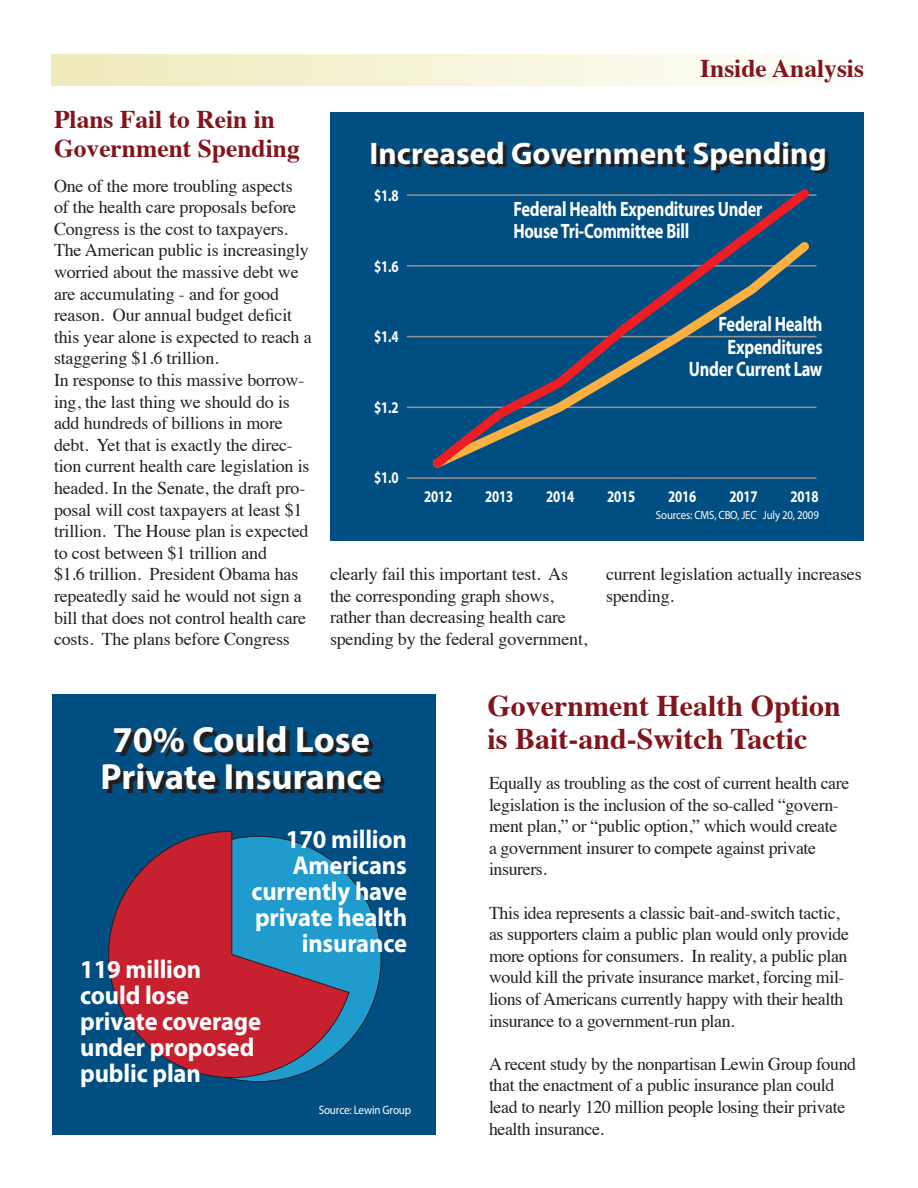
<style>
.page{position:relative;width:918px;height:1188px;background:#fff}
.page>*{position:absolute;margin:0;border:0;box-sizing:border-box;transform-origin:0 0}
.t1{font:700 36.6px/36.6px "Myriad Pro";color:#fff;text-align:center}
.t2{font:700 31.35px "Myriad Pro";color:#fff}
.t3{font:700 30px/33px "Times";color:#82151c}
.t4{font:700 25.95px/26px "Myriad Pro";letter-spacing:-.005em;color:#fff;text-align:right;scale:.95 1}
.t5{font:700 25.5px/28.5px "Times";color:#82151c}
.t6{font:700 20.85px/22.4px "Myriad Pro";letter-spacing:-.015em;color:#fff;text-align:right;scale:.79 1}
.t7{font:18px/21.6px "Times";letter-spacing:-.01em;color:#231f20}
.t8{font:700 16.35px "Myriad Pro";letter-spacing:-.015em;color:#fff;scale:.79 1}
.t9{font:12.15px "Myriad Pro";letter-spacing:-.015em;color:#fff;scale:.91 1}
.t10{font:11.85px "Myriad Pro";letter-spacing:-.015em;color:#fff;scale:.91 1}
</style>
<div class="page">
<div style="left:53px;top:694px;width:383px;height:440px;background:#004e82"></div>
<div style="left:136px;top:836px;width:245px;height:246px;background:#209bce;border-radius:50%"></div>
<svg style="left:108px;top:830px;width:242px;height:253px"></svg>
<div style="left:51px;top:54px;width:810px;height:32px;background:linear-gradient(to right,#efeab9,#fefefd)"></div>
<div style="left:330px;top:112px;width:534px;height:429px;background:#004e82"></div>
<hr style="left:407px;top:194px;width:409px;height:2px;background:#939598">
<hr style="left:407px;top:265px;width:409px;height:2px;background:#939598">
<hr style="left:407px;top:336px;width:409px;height:1px;background:#939598">
<hr style="left:407px;top:407px;width:409px;height:1px;background:#939598">
<hr style="left:407px;top:477px;width:409px;height:2px;background:#939598">
<svg style="left:425px;top:189px;width:392px;height:279px"></svg>
<p class="t5" style="left:54px;top:103px;width:247px">Plans Fail to Rein in<br>Government Spending</p>
<p class="t7" style="left:54px;top:173px;width:259px">One of the more troubling aspects of the health care proposals before Congress is the cost to taxpayers.<br>The American public is increasingly worried about the massive debt we are accumulating - and for good reason. Our annual budget deficit this year alone is expected to reach a staggering $1.6 trillion.</p>
<p class="t7" style="left:54px;top:368px;width:257px">In response to this massive borrow&shy;ing, the last thing we should do is add hundreds of billions in more debt. Yet that is exactly the direc&shy;tion current health care legislation is headed. In the Senate, the draft pro&shy;posal will cost taxpayers at least $1 trillion. The House plan is expected to cost between $1 trillion and<br>$1.6 trillion. President Obama has repeatedly said he would not sign a bill that does not control health care costs. The plans before Congress</p>
<p class="t5" style="left:700px;top:52px;width:165px">Inside Analysis</p>
<p class="t2" style="left:370px;top:133px;width:459px">Increased Government Spending</p>
<p class="t8" style="left:374px;top:185px;width:32px">$1.8</p>
<p class="t8" style="left:374px;top:255px;width:32px">$1.6</p>
<p class="t8" style="left:374px;top:326px;width:32px">$1.4</p>
<p class="t8" style="left:374px;top:397px;width:32px">$1.2</p>
<p class="t8" style="left:374px;top:467px;width:32px">$1.0</p>
<p class="t6" style="left:513px;top:197px;width:317px;text-align:left">Federal Health Expenditures Under<br>House Tri-Committee Bill</p>
<p class="t6" style="left:689px;top:312px;width:171px">Federal Health<br>Expenditures<br>Under Current Law</p>
<p class="t8" style="left:424px;top:486px;width:37px">2012</p>
<p class="t8" style="left:485px;top:486px;width:37px">2013</p>
<p class="t8" style="left:546px;top:486px;width:37px">2014</p>
<p class="t8" style="left:607px;top:486px;width:37px">2015</p>
<p class="t8" style="left:668px;top:486px;width:37px">2016</p>
<p class="t8" style="left:729px;top:486px;width:37px">2017</p>
<p class="t8" style="left:790px;top:486px;width:37px">2018</p>
<p class="t10" style="left:656px;top:508px;width:181px">Sources: CMS, CBO, JEC July 20, 2009</p>
<p class="t7" style="left:330px;top:562px;width:259px">clearly fail this important test. As the corresponding graph shows, rather than decreasing health care spending by the federal government,</p>
<p class="t7" style="left:606px;top:562px;width:257px">current legislation actually increases spending.</p>
<p class="t1" style="left:100px;top:720px;width:283px">70% Could Lose<br>Private Insurance</p>
<p class="t4" style="left:251px;top:825px;width:165px">170 million<br>Americans currently have private health insurance</p>
<p class="t4" style="left:80px;top:956px;width:192px;text-align:left">119 million could lose private coverage under proposed public plan</p>
<p class="t9" style="left:319px;top:1102px;width:103px">Source: Lewin Group</p>
<p class="t3" style="left:488px;top:686px;width:355px">Government Health Option is Bait-and-Switch Tactic</p>
<p class="t7" style="left:489px;top:771px;width:362px">Equally as troubling as the cost of current health care legislation is the inclusion of the so-called “govern&shy;ment plan,” or “public option,” which would create</p>
<p class="t7" style="left:489px;top:835px;width:329px">a government insurer to compete against private</p>
<p class="t7" style="left:489px;top:857px;width:60px">insurers.</p>
<p class="t7" style="left:489px;top:900px;width:361px">This idea represents a classic bait-and-switch tactic, as supporters claim a public plan would only provide more options for consumers. In reality, a public plan would kill the private insurance market, forcing mil&shy;lions of Americans currently happy with their health insurance to a government-run plan.</p>
<p class="t7" style="left:489px;top:1051px;width:369px">A recent study by the nonpartisan Lewin Group found that the enactment of a public insurance plan could lead to nearly 120 million people losing their private health insurance.</p>
</div>
